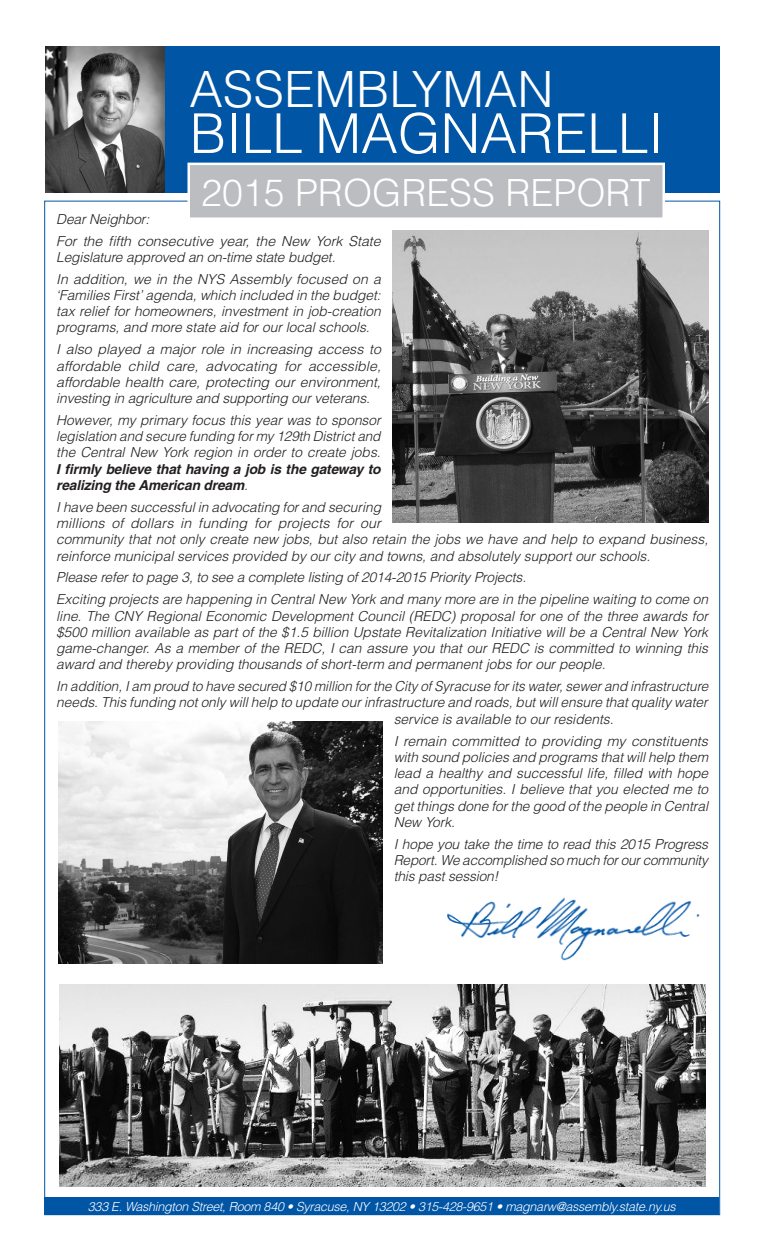
<style>
.page{position:relative;width:765px;height:1260px;background:#fff}
.page>*{position:absolute;margin:0;border:0;box-sizing:border-box;transform-origin:0 0}
.Heading{font:300 55px "Helvetica";color:#fff}
.Heading-2{font:300 50px "Helvetica";color:#fff}
.Heading-3{font:300 37.5px "Helvetica";color:#fff}
.Letter_Body{font:italic 300 13.75px/16.2px "Helvetica";color:#231f20;text-align:justify}
.Letter_Body-2{font:italic 300 12.5px "Helvetica";letter-spacing:-.02em;color:#fff}
.s1{font-weight:700}
</style>
<div class="page">
<div style="left:164px;top:46px;width:556px;height:146px;background:#0155a5"></div>
<img style="left:45px;top:46px;width:120px;height:146px">
<div style="left:189px;top:164px;width:475px;height:55px;background:#bcbdc0"></div>
<div style="left:188px;top:163px;width:477px;height:57px;border:2px solid #fff"></div>
<div style="left:44px;top:1198px;width:675px;height:17px;background:#0155a5"></div>
<img style="left:392px;top:230px;width:316px;height:293px">
<img style="left:59px;top:985px;width:646px;height:201px">
<img style="left:59px;top:721px;width:323px;height:242px">
<img style="left:447px;top:897px;width:253px;height:64px">
<p class="Heading-2" style="left:190px;top:58px;width:365px">ASSEMBLYMAN</p>
<p class="Heading" style="left:190px;top:99px;width:476px">BILL MAGNARELLI</p>
<p class="Heading-3" style="left:201px;top:170px;width:451px">2015 PROGRESS REPORT</p>
<p class="Letter_Body" style="left:56px;top:210px;width:94px">Dear Neighbor:</p>
<p class="Letter_Body" style="left:56px;top:232px;width:326px">For the fifth consecutive year, the New York State<br>Legislature approved an on-time state budget.</p>
<p class="Letter_Body" style="left:56px;top:270px;width:326px">In addition, we in the NYS Assembly focused on a ‘Families First’ agenda, which included in the budget: tax relief for homeowners, investment in job-creation programs, and more state aid for our local schools.</p>
<p class="Letter_Body" style="left:56px;top:341px;width:326px">I also played a major role in increasing access to affordable child care, advocating for accessible, affordable health care, protecting our environment, investing in agriculture and supporting our veterans.</p>
<p class="Letter_Body" style="left:56px;top:412px;width:326px">However, my primary focus this year was to sponsor legislation and secure funding for my 129th District and the Central New York region in order to create jobs.<br><span class="s1">I firmly believe that having a job is the gateway to realizing the American dream</span>.</p>
<p class="Letter_Body" style="left:56px;top:499px;width:653px;text-align:left">I have been successful in advocating for and securing<br>millions of dollars in funding for projects for our<br>community that not only create new jobs, but also retain the jobs we have and help to expand business, reinforce municipal services provided by our city and towns, and absolutely support our schools.</p>
<p class="Letter_Body" style="left:56px;top:569px;width:471px">Please refer to page 3, to see a complete listing of 2014-2015 Priority Projects.</p>
<p class="Letter_Body" style="left:56px;top:591px;width:653px">Exciting projects are happening in Central New York and many more are in the pipeline waiting to come on line. The CNY Regional Economic Development Council (REDC) proposal for one of the three awards for $500 million available as part of the $1.5 billion Upstate Revitalization Initiative will be a Central New York game-changer. As a member of the REDC, I can assure you that our REDC is committed to winning this award and thereby providing thousands of short-term and permanent jobs for our people.</p>
<p class="Letter_Body" style="left:56px;top:678px;width:654px">In addition, I am proud to have secured $10 million for the City of Syracuse for its water, sewer and infrastructure</p>
<p class="Letter_Body" style="left:56px;top:694px;width:653px">needs. This funding not only will help to update our infrastructure and roads, but will ensure that quality water</p>
<p class="Letter_Body" style="left:394px;top:710px;width:221px">service is available to our residents.</p>
<p class="Letter_Body" style="left:394px;top:732px;width:316px">I remain committed to providing my constituents with sound policies and programs that will help them lead a healthy and successful life, filled with hope and opportunities. I believe that you elected me to get things done for the good of the people in Central New York.</p>
<p class="Letter_Body" style="left:394px;top:835px;width:316px">I hope you take the time to read this 2015 Progress Report. We accomplished so much for our community this past session!</p>
<p class="Letter_Body-2" style="left:88px;top:1199px;width:589px">333 E. Washington Street, Room 840 • Syracuse, NY 13202 • 315-428-9651 • magnarw@assembly.state.ny.us</p>
</div>
